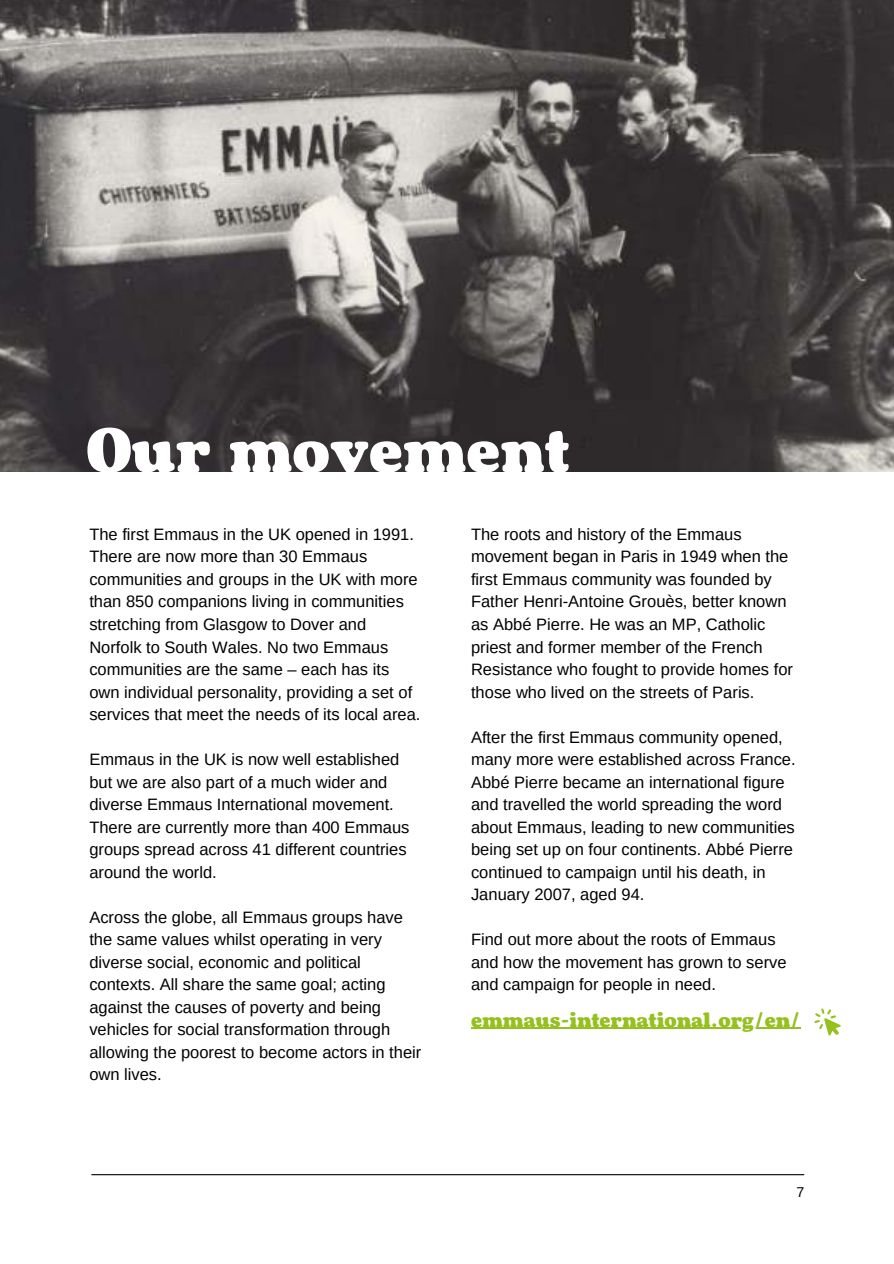
<style>
.page{position:relative;width:894px;height:1264px;background:#fff}
.page>*{position:absolute;margin:0;border:0;box-sizing:border-box;transform-origin:0 0}
.t1{font:64.5px "Emmaus Yeast";color:#fff}
.t2{font:21px "Emmaus Yeast";color:#95c11f}
.t3{font:16.5px/22.5px "Arimo";color:#000}
.t4{font:14.25px "Arimo";color:#000}
</style>
<div class="page">
<img style="left:0;top:0;width:893px;height:472px">
<hr style="left:92px;top:1174px;width:711px;height:1px;background:#000">
<hr style="left:471px;top:1027px;width:329px;height:1px;background:#95c11f">
<svg style="left:814px;top:1008px;width:26px;height:27px"></svg>
<h1 class="t1" style="left:87px;top:412px;width:484px">Our movement</h1>
<p class="t3" style="left:89px;top:523px;width:332px">The first Emmaus in the UK opened in 1991.<br>There are now more than 30 Emmaus communities and groups in the UK with more than 850 companions living in communities stretching from Glasgow to Dover and Norfolk to South Wales. No two Emmaus communities are the same – each has its own individual personality, providing a set of services that meet the needs of its local area.</p>
<p class="t3" style="left:89px;top:748px;width:321px">Emmaus in the UK is now well established but we are also part of a much wider and diverse Emmaus International movement.<br>There are currently more than 400 Emmaus groups spread across 41 different countries around the world.</p>
<p class="t3" style="left:89px;top:905px;width:333px">Across the globe, all Emmaus groups have the same values whilst operating in very diverse social, economic and political contexts. All share the same goal; acting against the causes of poverty and being vehicles for social transformation through allowing the poorest to become actors in their own lives.</p>
<p class="t3" style="left:471px;top:523px;width:323px">The roots and history of the Emmaus movement began in Paris in 1949 when the first Emmaus community was founded by Father Henri-Antoine Grouès, better known as Abbé Pierre. He was an MP, Catholic priest and former member of the French Resistance who fought to provide homes for those who lived on the streets of Paris.</p>
<p class="t3" style="left:471px;top:725px;width:326px">After the first Emmaus community opened, many more were established across France.<br>Abbé Pierre became an international figure and travelled the world spreading the word about Emmaus, leading to new communities being set up on four continents. Abbé Pierre continued to campaign until his death, in January 2007, aged 94.</p>
<p class="t3" style="left:471px;top:928px;width:317px">Find out more about the roots of Emmaus and how the movement has grown to serve and campaign for people in need.</p>
<p class="t2" style="left:471px;top:1007px;width:331px">emmaus-international.org/en/</p>
<p class="t4" style="left:796px;top:1182px;width:9px">7</p>
</div>
